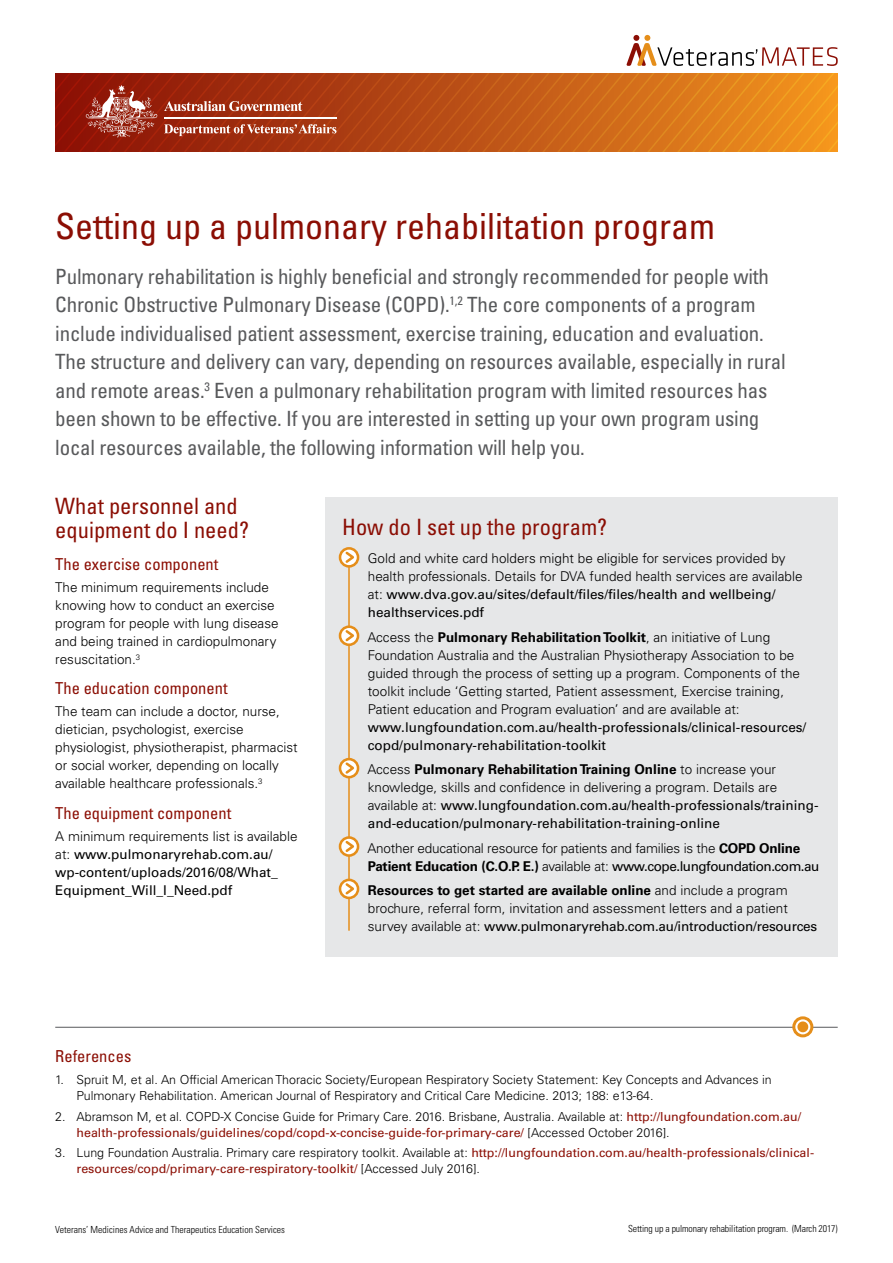
<style>
.page{position:relative;width:893px;height:1263px;background:#fff}
.page>*{position:absolute;margin:0;border:0;box-sizing:border-box;transform-origin:0 0}
.main_heading{font:condensed 36px "Univers LT Std";color:#8b0e04}
.small_headings{font:condensed 22.5px/24px "Univers LT Std";color:#8b0e04}
.main_heading-2{font:condensed 21px/28.5px "Univers LT Std";letter-spacing:-.01em;color:#58595b}
.smaller_headings{font:condensed 16.5px "Univers LT Std";color:#8b0e04}
.arrow_bullets{font:300 13.5px/18px "Univers LT Std";color:#000}
.Body_Text{font:300 13.5px/18px "Univers LT Std";color:#000}
.arrow_bullets-2{font:13.5px/18px "Univers LT Std";color:#000}
.Body_Text-2{font:13.5px/18px "Univers LT Std";color:#000}
.t1{font:300 12.45px/15.8px "Univers LT Std";color:#000}
.t2{font:12.45px/15.8px "Univers LT Std";color:#8b0e04}
.t3{font:300 condensed 9.75px "Univers LT Std";color:#000}
.s1{font-weight:300}
.s2{font-weight:400}
.s3{font-weight:700}
.s4{font-weight:400;color:#8b0e04}
.s5{font-weight:300;color:#000}
</style>
<div class="page">
<svg style="left:55px;top:35px;width:783px;height:117px"></svg>
<div style="left:325px;top:497px;width:513px;height:459px;background:#e6e7e8"></div>
<hr style="left:348px;top:555px;width:2px;height:375px;background:#e58e1a">
<div style="left:339px;top:547px;width:20px;height:21px;border:3px solid #e58e1a;border-radius:50%"></div>
<svg style="left:343px;top:549px;width:14px;height:16px"></svg>
<div style="left:339px;top:625px;width:20px;height:21px;border:3px solid #e58e1a;border-radius:50%"></div>
<svg style="left:343px;top:628px;width:14px;height:16px"></svg>
<div style="left:339px;top:758px;width:20px;height:20px;border:3px solid #e58e1a;border-radius:50%"></div>
<svg style="left:343px;top:760px;width:14px;height:16px"></svg>
<div style="left:339px;top:836px;width:20px;height:21px;border:3px solid #e58e1a;border-radius:50%"></div>
<svg style="left:343px;top:838px;width:14px;height:16px"></svg>
<div style="left:339px;top:879px;width:20px;height:20px;border:3px solid #e58e1a;border-radius:50%"></div>
<svg style="left:343px;top:881px;width:14px;height:16px"></svg>
<hr style="left:55px;top:1027px;width:783px;height:1px;background:#58595b">
<svg style="left:794px;top:1018px;width:18px;height:18px"></svg>
<div style="left:792px;top:1016px;width:21px;height:21px;border:3px solid #e58e1a;border-radius:50%"></div>
<div style="left:799px;top:1023px;width:8px;height:8px;background:#e58e1a;border-radius:50%"></div>
<div style="left:797px;top:1021px;width:11px;height:11px;border:3px solid #e58e1a;border-radius:50%"></div>
<p class="main_heading" style="left:55px;top:203px;width:661px">Setting up a pulmonary rehabilitation program</p>
<p class="main_heading-2" style="left:55px;top:262px;width:732px">Pulmonary rehabilitation is highly beneficial and strongly recommended for people with Chronic Obstructive Pulmonary Disease (COPD).<sup>1,2</sup> The core components of a program include individualised patient assessment, exercise training, education and evaluation.<br>The structure and delivery can vary, depending on resources available, especially in rural and remote areas.<sup>3</sup> Even a pulmonary rehabilitation program with limited resources has been shown to be effective. If you are interested in setting up your own program using local resources available, the following information will help you.</p>
<p class="small_headings" style="left:55px;top:493px;width:195px">What personnel and equipment do I need?</p>
<p class="smaller_headings" style="left:55px;top:553px;width:165px">The exercise component</p>
<p class="Body_Text" style="left:55px;top:578px;width:225px">The minimum requirements include knowing how to conduct an exercise program for people with lung disease and being trained in cardiopulmonary resuscitation.<sup>3</sup></p>
<p class="smaller_headings" style="left:55px;top:678px;width:174px">The education component</p>
<p class="Body_Text" style="left:55px;top:703px;width:244px">The team can include a doctor, nurse, dietician, psychologist, exercise physiologist, physiotherapist, pharmacist or social worker, depending on locally available healthcare professionals.<sup>3</sup></p>
<p class="smaller_headings" style="left:55px;top:802px;width:177px">The equipment component</p>
<p class="Body_Text-2" style="left:55px;top:827px;width:244px"><span class="s1">A minimum requirements list is available at:</span> www.pulmonaryrehab.com.au/ wp-content/uploads/2016/08/What_ Equipment_Will_I_Need.pdf</p>
<p class="small_headings" style="left:342px;top:514px;width:266px">How do I set up the program?</p>
<p class="arrow_bullets" style="left:368px;top:550px;width:436px">Gold and white card holders might be eligible for services provided by health professionals. Details for DVA funded health services are available at: <span class="s2">www.dva.gov.au/sites/default/files/files/health and wellbeing/ healthservices.pdf</span></p>
<p class="arrow_bullets" style="left:367px;top:628px;width:440px">Access the <span class="s3">Pulmonary Rehabilitation Toolkit</span>, an initiative of Lung Foundation Australia and the Australian Physiotherapy Association to be guided through the process of setting up a program. Components of the toolkit include ‘Getting started, Patient assessment, Exercise training, Patient education and Program evaluation’ and are available at: <span class="s2">www.lungfoundation.com.au/health-professionals/clinical-resources/ copd/pulmonary-rehabilitation-toolkit</span></p>
<p class="arrow_bullets-2" style="left:367px;top:760px;width:453px"><span class="s1">Access</span> <span class="s3">Pulmonary Rehabilitation Training Online</span> <span class="s1">to increase your knowledge, skills and confidence in delivering a program. Details are available at:</span> www.lungfoundation.com.au/health-professionals/training&shy;and-education/pulmonary-rehabilitation-training-online</p>
<p class="arrow_bullets" style="left:367px;top:839px;width:453px">Another educational resource for patients and families is the <span class="s3">COPD Online<br>Patient Education (C.O.P. E.)</span> available at: <span class="s2">www.cope.lungfoundation.com.au</span></p>
<p class="arrow_bullets" style="left:368px;top:881px;width:451px"><span class="s3">Resources to get started are available online</span> and include a program brochure, referral form, invitation and assessment letters and a patient survey available at: <span class="s2">www.pulmonaryrehab.com.au/introduction/resources</span></p>
<p class="smaller_headings" style="left:55px;top:1046px;width:78px">References</p>
<p class="t1" style="left:77px;top:1072px;width:697px;text-indent:-21px">1. Spruit M, et al. An Official American Thoracic Society/European Respiratory Society Statement: Key Concepts and Advances in<br>Pulmonary Rehabilitation. American Journal of Respiratory and Critical Care Medicine. 2013; 188: e13-64.</p>
<p class="t1" style="left:77px;top:1108px;width:726px;text-indent:-21px">2. Abramson M, et al. COPD-X Concise Guide for Primary Care. 2016. Brisbane, Australia. Available at: <span class="s4">http://lungfoundation.com.au/ health-professionals/guidelines/copd/copd-x-concise-guide-for-primary-care/</span> [Accessed October 2016].</p>
<p class="t2" style="left:77px;top:1145px;width:739px;text-indent:-21px"><span class="s5">3. Lung Foundation Australia. Primary care respiratory toolkit. Available at:</span> http://lungfoundation.com.au/health-professionals/clinical&shy;resources/copd/primary-care-respiratory-toolkit/ <span class="s5">[Accessed July 2016].</span></p>
<p class="t3" style="left:55px;top:1223px;width:231px">Veterans’ Medicines Advice and Therapeutics Education Services</p>
<p class="t3" style="left:628px;top:1222px;width:211px">Setting up a pulmonary rehabilitation program. (March 2017)</p>
</div>
